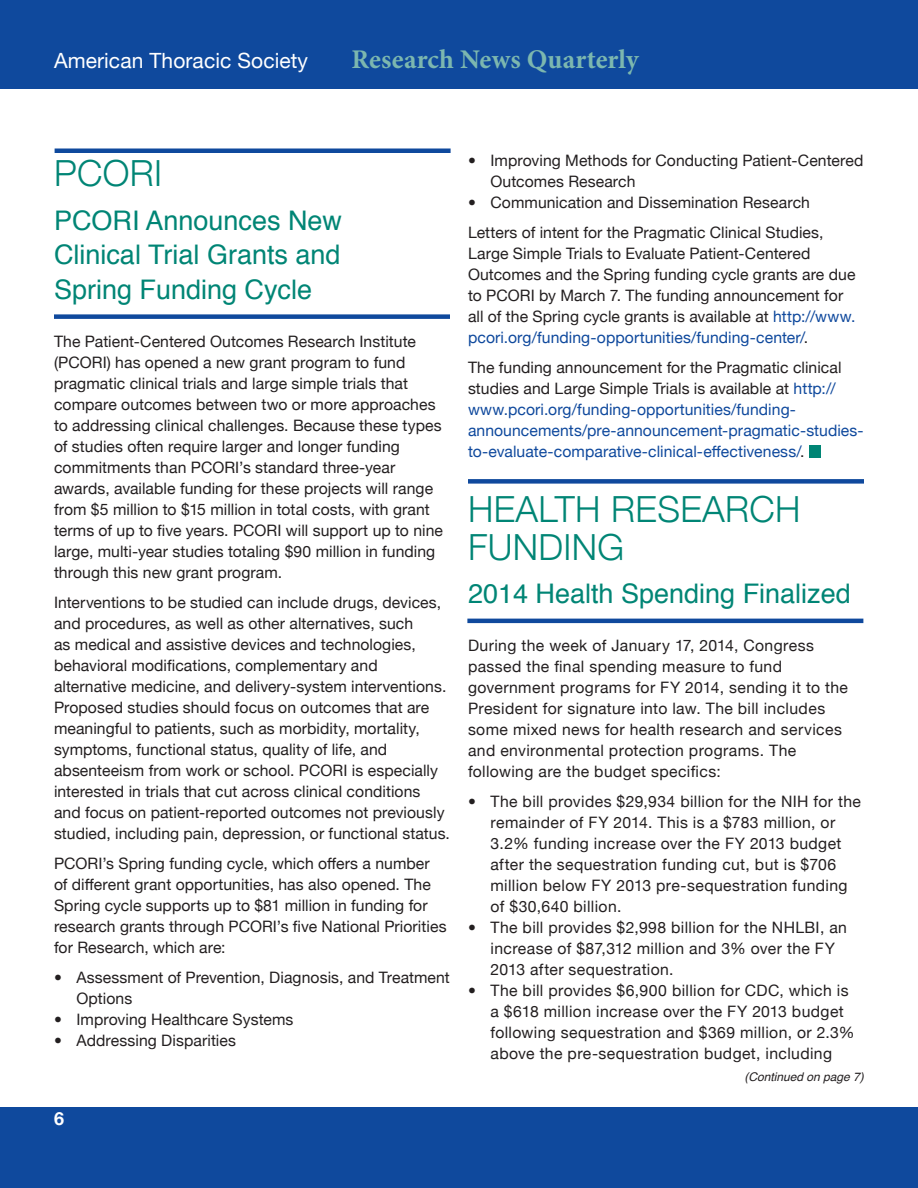
<style>
.page{position:relative;width:918px;height:1188px;background:#fff}
.page>*{position:absolute;margin:0;border:0;box-sizing:border-box;transform-origin:0 0}
.t1{font:300 36px/37.5px "Helvetica Neue";letter-spacing:.01em;color:#008575}
.t2{font:27px/34.5px "Helvetica";color:#008575;text-align:justify}
.t3{font:700 27px "Minion Pro";letter-spacing:.005em;color:#7cb7af}
.t4{font:21px "Helvetica Neue";letter-spacing:.005em;color:#fff}
.t5{font:700 18px "Helvetica Neue";color:#fff}
.t6{font:15.75px/21px "Helvetica Neue";letter-spacing:.005em;color:#231f20}
.t7{font:15.75px/21px "Helvetica Neue";letter-spacing:.025em;color:#231f20}
.t8{font:15.75px/21px "Helvetica Neue";letter-spacing:.005em;color:#0f499d}
.t9{font:italic 12px "Helvetica";color:#231f20}
.s1{color:#0f499d}
.s2{color:#231f20}
</style>
<div class="page">
<div style="left:0;top:0;width:918px;height:89px;background:#0f499d"></div>
<div style="left:0;top:1107px;width:918px;height:81px;background:#0f499d"></div>
<div style="left:809px;top:445px;width:11px;height:12px;background:#008575"></div>
<div style="left:55px;top:148px;width:396px;height:5px;background:#0f499d"></div>
<div style="left:54px;top:314px;width:396px;height:5px;background:#0f499d"></div>
<div style="left:468px;top:479px;width:396px;height:5px;background:#0f499d"></div>
<hr style="left:467px;top:619px;width:396px;height:4px;background:#0f499d">
<p class="t4" style="left:54px;top:43px;width:256px">American Thoracic Society</p>
<p class="t3" style="left:352px;top:40px;width:289px">Research News Quarterly</p>
<p class="t1" style="left:54px;top:153px;width:110px">PCORI</p>
<p class="t2" style="left:54px;top:204px;width:290px">PCORI Announces New Clinical Trial Grants and Spring Funding Cycle</p>
<p class="t6" style="left:54px;top:330px;width:390px">The Patient-Centered Outcomes Research Institute (PCORI) has opened a new grant program to fund pragmatic clinical trials and large simple trials that compare outcomes between two or more approaches to addressing clinical challenges. Because these types of studies often require larger and longer funding commitments than PCORI’s standard three-year awards, available funding for these projects will range from $5 million to $15 million in total costs, with grant terms of up to five years. PCORI will support up to nine large, multi-year studies totaling $90 million in funding through this new grant program.</p>
<p class="t6" style="left:54px;top:591px;width:398px">Interventions to be studied can include drugs, devices, and procedures, as well as other alternatives, such<br>as medical and assistive devices and technologies, behavioral modifications, complementary and alternative medicine, and delivery-system interventions.<br>Proposed studies should focus on outcomes that are meaningful to patients, such as morbidity, mortality, symptoms, functional status, quality of life, and absenteeism from work or school. PCORI is especially interested in trials that cut across clinical conditions and focus on patient-reported outcomes not previously studied, including pain, depression, or functional status.</p>
<p class="t6" style="left:54px;top:851px;width:394px">PCORI’s Spring funding cycle, which offers a number of different grant opportunities, has also opened. The Spring cycle supports up to $81 million in funding for research grants through PCORI’s five National Priorities for Research, which are:</p>
<p class="t6" style="left:76px;top:966px;width:375px;text-indent:-22px">• Assessment of Prevention, Diagnosis, and Treatment<br>Options</p>
<p class="t6" style="left:54px;top:1008px;width:241px">• Improving Healthcare Systems</p>
<p class="t6" style="left:54px;top:1029px;width:184px">• Addressing Disparities</p>
<p class="t5" style="left:54px;top:1102px;width:12px">6</p>
<p class="t6" style="left:490px;top:149px;width:374px;text-indent:-22px">• Improving Methods for Conducting Patient-Centered<br>Outcomes Research</p>
<p class="t6" style="left:468px;top:191px;width:344px">• Communication and Dissemination Research</p>
<p class="t6" style="left:468px;top:221px;width:389px">Letters of intent for the Pragmatic Clinical Studies, Large Simple Trials to Evaluate Patient-Centered Outcomes and the Spring funding cycle grants are due to PCORI by March 7. The funding announcement for all of the Spring cycle grants is available at <span class="s1">http://www. pcori.org/funding-opportunities/funding-center/</span>.</p>
<p class="t8" style="left:468px;top:356px;width:397px"><span class="s2">The funding announcement for the Pragmatic clinical studies and Large Simple Trials is available at</span> http:// www.pcori.org/funding-opportunities/funding&shy;announcements/pre-announcement-pragmatic-studies&shy;to-evaluate-comparative-clinical-effectiveness/<span class="s2">.</span></p>
<p class="t1" style="left:468px;top:488px;width:334px">HEALTH RESEARCH<br>FUNDING</p>
<p class="t2" style="left:468px;top:577px;width:384px">2014 Health Spending Finalized</p>
<p class="t7" style="left:468px;top:634px;width:382px">During the week of January 17, 2014, Congress passed the final spending measure to fund government programs for FY 2014, sending it to the President for signature into law. The bill includes some mixed news for health research and services and environmental protection programs. The following are the budget specifics:</p>
<p class="t7" style="left:490px;top:790px;width:372px;text-indent:-22px">• The bill provides $29,934 billion for the NIH for the remainder of FY 2014. This is a $783 million, or 3.2% funding increase over the FY 2013 budget after the sequestration funding cut, but is $706 million below FY 2013 pre-sequestration funding of $30,640 billion.</p>
<p class="t7" style="left:490px;top:916px;width:358px;text-indent:-22px">• The bill provides $2,998 billion for the NHLBI, an increase of $87,312 million and 3% over the FY<br>2013 after sequestration.</p>
<p class="t7" style="left:490px;top:979px;width:366px;text-indent:-22px">• The bill provides $6,900 billion for CDC, which is a $618 million increase over the FY 2013 budget following sequestration and $369 million, or 2.3% above the pre-sequestration budget, including</p>
<p class="t9" style="left:745px;top:1067px;width:121px">(Continued on page 7)</p>
</div>
